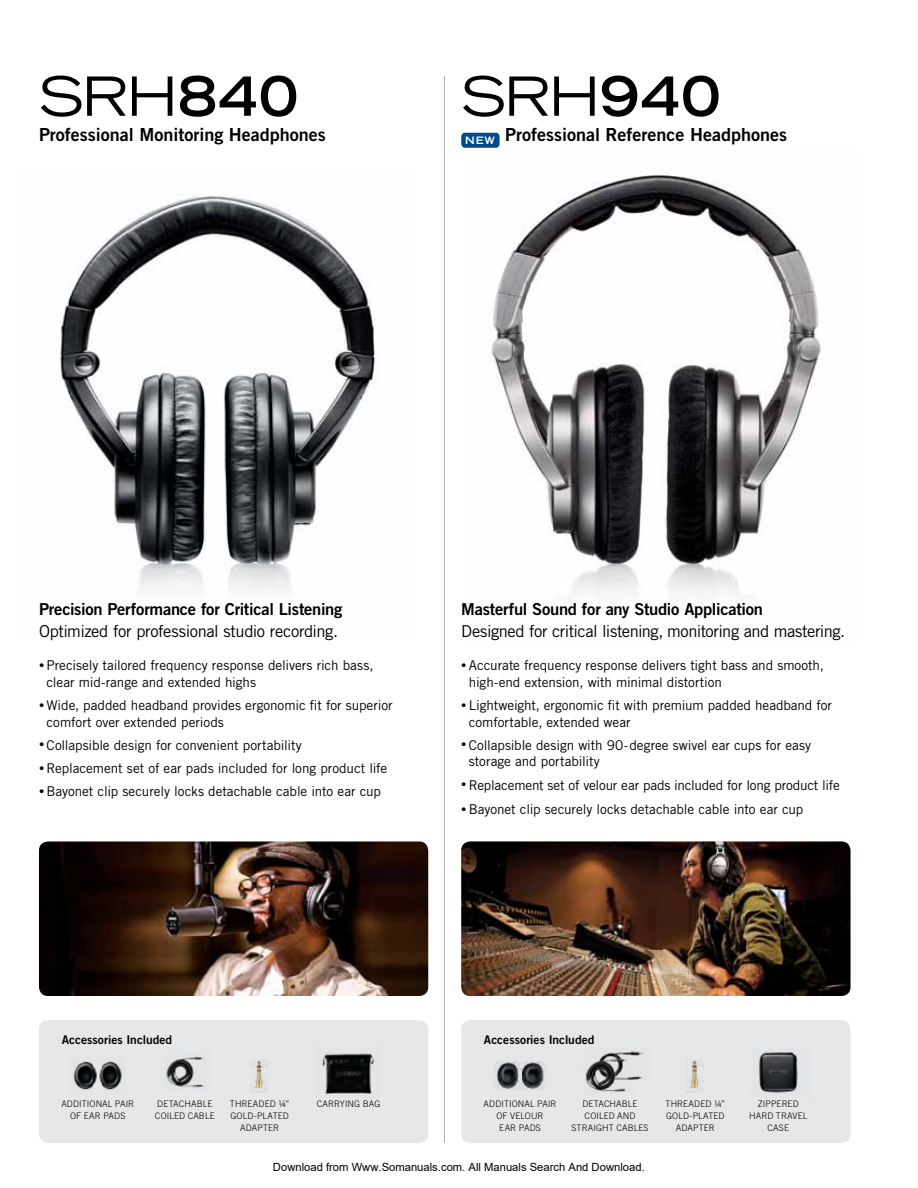
<style>
.page{position:relative;width:918px;height:1188px;background:#fff}
.page>*{position:absolute;margin:0;border:0;box-sizing:border-box;transform-origin:0 0}
.t1{font:expanded 54px "Trade Gothic LT Std";letter-spacing:-.05em;color:#000}
.t2{font:18px "Trade Gothic LT Std Bd 2";color:#000}
.t3{font:16.5px "Trade Gothic LT Std";letter-spacing:-.03em;color:#000}
.t4{font:16.5px "Trade Gothic LT Std Bd 2";letter-spacing:-.015em;color:#000}
.t5{font:13.5px/16.5px "Trade Gothic LT Std";letter-spacing:-.005em;color:#000}
.t6{font:12px "Trade Gothic LT Std Bd 2";letter-spacing:.005em;color:#000}
.t7{font:11.25px "Arial";color:#000}
.t8{font:700 expanded 10.2px "Trade Gothic LH";color:#fff}
.t9{font:300 9px/12px "Trade Gothic LT Std";letter-spacing:.015em;color:#000;text-align:center}
.s1{font-weight:700}
.s2{font-size:10.5px}
</style>
<div class="page">
<img style="left:461px;top:841px;width:389px;height:155px;border-radius:9px">
<img style="left:60px;top:195px;width:319px;height:396px">
<img style="left:488px;top:174px;width:335px;height:421px">
<div style="left:39px;top:1020px;width:389px;height:123px;background:#e6e7e8;border-radius:9px"></div>
<img style="left:322px;top:1053px;width:53px;height:42px">
<img style="left:165px;top:1056px;width:40px;height:32px">
<img style="left:73px;top:1061px;width:21px;height:30px">
<img style="left:102px;top:1061px;width:20px;height:29px">
<img style="left:94px;top:1066px;width:8px;height:19px">
<img style="left:251px;top:1059px;width:17px;height:34px">
<img style="left:39px;top:841px;width:389px;height:155px;border-radius:9px">
<div style="left:461px;top:1020px;width:390px;height:123px;background:#e6e7e8;border-radius:9px"></div>
<img style="left:758px;top:1050px;width:40px;height:43px">
<img style="left:633px;top:1051px;width:12px;height:29px">
<img style="left:494px;top:1061px;width:51px;height:30px">
<img style="left:519px;top:1061px;width:2px;height:30px">
<img style="left:686px;top:1059px;width:17px;height:34px">
<img style="left:585px;top:1069px;width:44px;height:23px">
<img style="left:588px;top:1051px;width:45px;height:31px">
<div style="left:461px;top:133px;width:39px;height:15px;background:#004b88;border-radius:4px"></div>
<hr style="left:444px;top:76px;width:1px;height:1067px;background:#b1b4b6">
<h1 class="t1" style="left:39px;top:61px;width:261px">SRH<span class="s1">840</span></h1>
<h2 class="t2" style="left:39px;top:124px;width:288px">Professional Monitoring Headphones</h2>
<h1 class="t1" style="left:461px;top:61px;width:261px">SRH<span class="s1">940</span></h1>
<h2 class="t2" style="left:505px;top:124px;width:283px">Professional Reference Headphones</h2>
<p class="t8" style="left:465px;top:134px;width:31px">NEW</p>
<p class="t4" style="left:39px;top:599px;width:305px">Precision Performance for Critical Listening</p>
<p class="t3" style="left:39px;top:622px;width:301px">Optimized for professional studio recording.</p>
<p class="t5" style="left:46px;top:657px;width:329px;text-indent:-8px"><span class="s2">•</span> Precisely tailored frequency response delivers rich bass, clear mid-range and extended highs</p>
<p class="t5" style="left:46px;top:697px;width:348px;text-indent:-8px"><span class="s2">•</span> Wide, padded headband provides ergonomic fit for superior comfort over extended periods</p>
<p class="t5" style="left:39px;top:737px;width:264px"><span class="s2">•</span> Collapsible design for convenient portability</p>
<p class="t5" style="left:39px;top:760px;width:350px"><span class="s2">•</span> Replacement set of ear pads included for long product life</p>
<p class="t5" style="left:39px;top:783px;width:344px"><span class="s2">•</span> Bayonet clip securely locks detachable cable into ear cup</p>
<p class="t4" style="left:461px;top:599px;width:303px">Masterful Sound for any Studio Application</p>
<p class="t3" style="left:461px;top:622px;width:385px">Designed for critical listening, monitoring and mastering.</p>
<p class="t5" style="left:469px;top:657px;width:357px;text-indent:-8px"><span class="s2">•</span> Accurate frequency response delivers tight bass and smooth, high-end extension, with minimal distortion</p>
<p class="t5" style="left:469px;top:697px;width:365px;text-indent:-8px"><span class="s2">•</span> Lightweight, ergonomic fit with premium padded headband for comfortable, extended wear</p>
<p class="t5" style="left:469px;top:737px;width:344px;text-indent:-8px"><span class="s2">•</span> Collapsible design with 90-degree swivel ear cups for easy storage and portability</p>
<p class="t5" style="left:461px;top:776px;width:380px"><span class="s2">•</span> Replacement set of velour ear pads included for long product life</p>
<p class="t5" style="left:461px;top:801px;width:344px"><span class="s2">•</span> Bayonet clip securely locks detachable cable into ear cup</p>
<p class="t6" style="left:62px;top:1032px;width:112px">Accessories Included</p>
<p class="t9" style="left:61px;top:1098px;width:74px">ADDITIONAL PAIR<br>OF EAR PADS</p>
<p class="t9" style="left:155px;top:1098px;width:61px;text-align:left">DETACHABLE<br>COILED CABLE</p>
<p class="t9" style="left:230px;top:1098px;width:61px">THREADED ¼”</p>
<p class="t9" style="left:317px;top:1098px;width:65px">CARRYING BAG</p>
<p class="t9" style="left:231px;top:1110px;width:60px">GOLD-PLATED<br>ADAPTER</p>
<p class="t6" style="left:484px;top:1032px;width:112px">Accessories Included</p>
<p class="t9" style="left:666px;top:1098px;width:61px">THREADED ¼”<br>GOLD-PLATED<br>ADAPTER</p>
<p class="t9" style="left:484px;top:1098px;width:74px">ADDITIONAL PAIR<br>OF VELOUR<br>EAR PADS</p>
<p class="t9" style="left:572px;top:1098px;width:78px">DETACHABLE<br>COILED AND<br>STRAIGHT CABLES</p>
<p class="t9" style="left:749px;top:1098px;width:60px">ZIPPERED<br>HARD TRAVEL<br>CASE</p>
<p class="t7" style="left:273px;top:1160px;width:373px">Download from Www.Somanuals.com. All Manuals Search And Download.</p>
</div>
